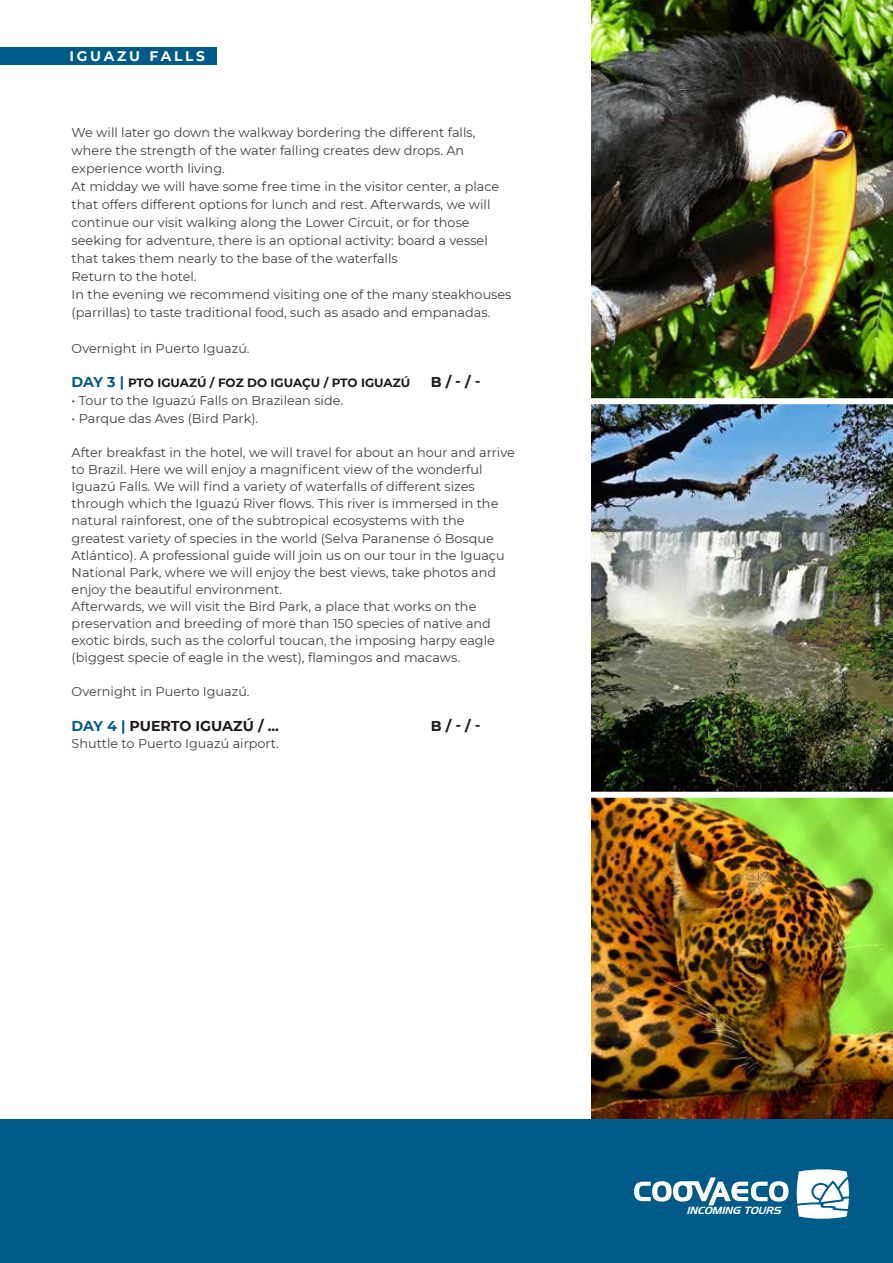
<style>
.page{position:relative;width:893px;height:1263px;background:#fff}
.page>*{position:absolute;margin:0;border:0;box-sizing:border-box;transform-origin:0 0}
.t1{font:700 14.25px "Montserrat";letter-spacing:-.005em;color:#1f191a}
.t2{font:700 13.8px "Montserrat";letter-spacing:.2em;color:#fff}
.t3{font:12.9px/17.1px "Montserrat";color:#3f3e40}
.t4{font:700 12px "Montserrat";letter-spacing:-.005em;color:#1f191a}
.t5{font:italic 10.05px "Handel Gothic";color:#fff}
.s1{font-size:14.25px;color:#005b88}
.s2{color:#005b88}
</style>
<div class="page">
<div style="left:0;top:47px;width:217px;height:18px;background:#005b88"></div>
<img style="left:591px;top:404px;width:302px;height:716px">
<img style="left:591px;top:0;width:302px;height:398px">
<div style="left:591px;top:792px;width:302px;height:6px;background:#fff"></div>
<div style="left:0;top:1120px;width:893px;height:143px;background:#005b88"></div>
<svg style="left:634px;top:1177px;width:154px;height:28px"></svg>
<svg style="left:796px;top:1169px;width:53px;height:50px;background:#c7dae4"></svg>
<p class="t2" style="left:70px;top:46px;width:137px">IGUAZU FALLS</p>
<p class="t3" style="left:72px;top:123px;width:441px;line-height:18px">We will later go down the walkway bordering the different falls, where the strength of the water falling creates dew drops. An experience worth living.<br>At midday we will have some free time in the visitor center, a place that offers different options for lunch and rest. Afterwards, we will continue our visit walking along the Lower Circuit, or for those seeking for adventure, there is an optional activity: board a vessel that takes them nearly to the base of the waterfalls<br>Return to the hotel.<br>In the evening we recommend visiting one of the many steakhouses (parrillas) to taste traditional food, such as asado and empanadas.</p>
<p class="t3" style="left:72px;top:339px;width:180px">Overnight in Puerto Iguazú.</p>
<p class="t4" style="left:72px;top:374px;width:340px"><span class="s1">DAY 3 |</span> PTO IGUAZÚ / FOZ DO IGUAÇU / PTO IGUAZÚ</p>
<p class="t1" style="left:431px;top:371px;width:51px">B / - / -</p>
<p class="t3" style="left:72px;top:391px;width:273px">• Tour to the Iguazú Falls on Brazilean side.</p>
<p class="t3" style="left:72px;top:409px;width:188px">• Parque das Aves (Bird Park).</p>
<p class="t3" style="left:72px;top:443px;width:445px">After breakfast in the hotel, we will travel for about an hour and arrive to Brazil. Here we will enjoy a magnificent view of the wonderful Iguazú Falls. We will find a variety of waterfalls of different sizes through which the Iguazú River flows. This river is immersed in the natural rainforest, one of the subtropical ecosystems with the greatest variety of species in the world (Selva Paranense ó Bosque Atlántico). A professional guide will join us on our tour in the Iguaçu National Park, where we will enjoy the best views, take photos and enjoy the beautiful environment.<br>Afterwards, we will visit the Bird Park, a place that works on the preservation and breeding of more than 150 species of native and exotic birds, such as the colorful toucan, the imposing harpy eagle (biggest specie of eagle in the west), flamingos and macaws.</p>
<p class="t3" style="left:72px;top:683px;width:180px">Overnight in Puerto Iguazú.</p>
<p class="t1" style="left:72px;top:715px;width:209px"><span class="s2">DAY 4 |</span> PUERTO IGUAZÚ / ...</p>
<p class="t1" style="left:431px;top:715px;width:51px">B / - / -</p>
<p class="t3" style="left:72px;top:734px;width:209px">Shuttle to Puerto Iguazú airport.</p>
<p class="t5" style="left:686px;top:1206px;width:96px">INCOMING TOURS</p>
</div>
